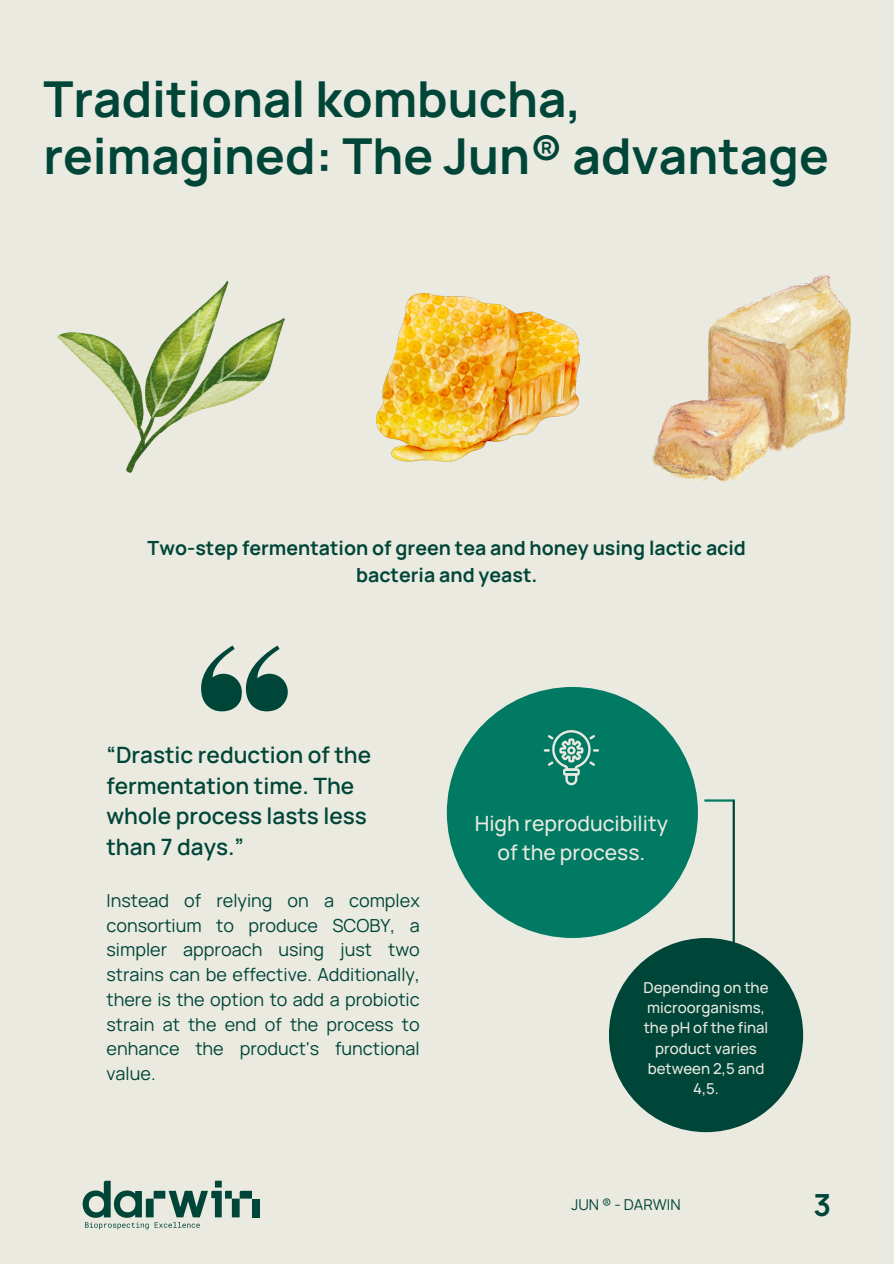
<style>
.page{position:relative;width:894px;height:1264px;background:#fff}
.page>*{position:absolute;margin:0;border:0;box-sizing:border-box;transform-origin:0 0}
.t1{font:700 49.5px/57.3px "Manrope";color:#004638}
.t2{font:700 30.45px "Manrope";color:#004638}
.t3{font:600 22.5px/30.3px "Manrope";color:#004638}
.t4{font:500 21px/29.2px "Manrope";color:#ebeae1;text-align:center}
.t5{font:700 19.5px/27px "Manrope";color:#004638;text-align:center}
.t6{font:18px/24.8px "Manrope";color:#004638;text-align:justify}
.t7{font:500 15px/20.2px "Manrope";color:#ebeae1;text-align:center}
.t8{font:15px "Manrope";color:#004638}
</style>
<div class="page">
<div style="left:0;top:0;width:893px;height:1263px;background:#ebeae1"></div>
<hr style="left:704px;top:799px;width:30px;height:2px;background:#007a63">
<hr style="left:732px;top:800px;width:2px;height:220px;background:#004638">
<div style="left:446px;top:687px;width:251px;height:251px;background:#007a63;border-radius:50%"></div>
<div style="left:608px;top:938px;width:194px;height:194px;background:#004638;border-radius:50%"></div>
<svg style="left:543px;top:730px;width:55px;height:55px"></svg>
<svg style="left:201px;top:645px;width:87px;height:66px"></svg>
<div style="left:232px;top:1198px;width:7px;height:19px;background:#004638"></div>
<div style="left:252px;top:1198px;width:8px;height:19px;background:#004638"></div>
<svg style="left:239px;top:1190px;width:13px;height:8px"></svg>
<svg style="left:82px;top:1180px;width:150px;height:49px"></svg>
<img style="left:377px;top:294px;width:202px;height:167px">
<img style="left:652px;top:273px;width:198px;height:208px">
<img style="left:57px;top:281px;width:227px;height:192px">
<p class="t1" style="left:43px;top:69px;width:786px">Traditional kombucha, reimagined: The Jun® advantage</p>
<h2 class="t5" style="left:147px;top:534px;width:599px">Two-step fermentation of green tea and honey using lactic acid bacteria and yeast.</h2>
<h4 class="t3" style="left:106px;top:739px;width:266px">“Drastic reduction of the fermentation time. The whole process lasts less than 7 days.”</h4>
<p class="t6" style="left:106px;top:887px;width:315px">Instead of relying on a complex consortium to produce SCOBY, a simpler approach using just two strains can be effective. Additionally, there is the option to add a probiotic strain at the end of the process to enhance the product's functional value.</p>
<p class="t4" style="left:474px;top:808px;width:195px">High reproducibility of the process.</p>
<p class="t7" style="left:643px;top:976px;width:126px">Depending on the microorganisms, the pH of the final product varies between 2,5 and<br>4,5.</p>
<p class="t8" style="left:571px;top:1193px;width:111px">JUN ® - DARWIN</p>
<h3 class="t2" style="left:813px;top:1182px;width:19px">3</h3>
</div>
